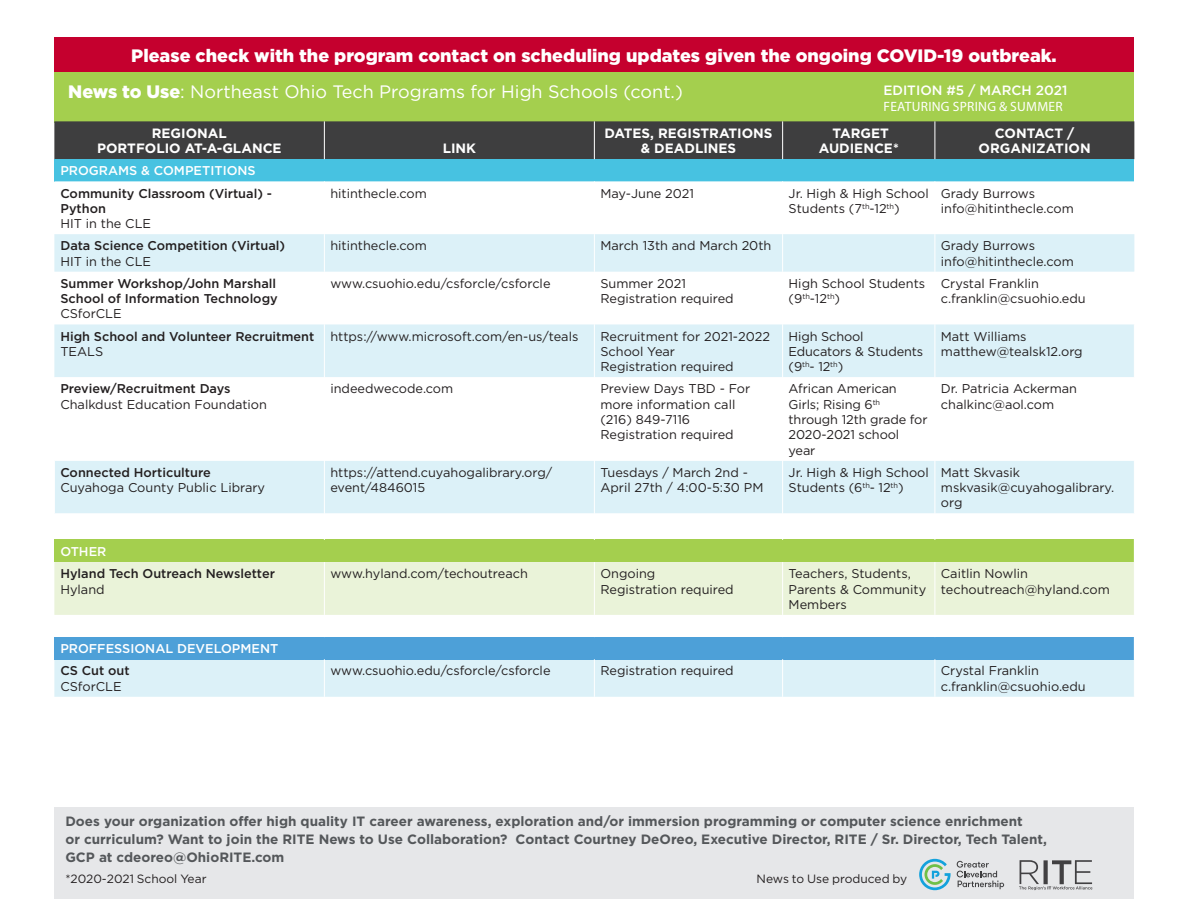
<style>
.page{position:relative;width:1188px;height:918px;background:#fff}
.page>*{position:absolute;margin:0;border:0;box-sizing:border-box;transform-origin:0 0}
.t1{font:900 18px "Gotham";color:#fff}
.t2{font:18px "Gotham";color:#fff}
.t3{font:700 13.5px/18px "Gotham";color:#54575a}
.Pa0{font:700 13.5px/15px "Gotham";color:#fff;text-align:center}
.t4{font:13.5px "Myriad Pro";letter-spacing:.02em;color:#fff}
.t5{font:500 13.5px "Gotham";color:#fff}
.body{font:12.75px/15.3px "Gotham";color:#231f20}
.body-2{font:500 12.75px/15.3px "Gotham";color:#231f20}
.t6{font:500 12.75px "Gotham";color:#fff}
.t7{font:12px "Gotham";color:#231f20}
.s1{font-weight:900}
.s2{font-weight:400}
.s3{font-weight:500}
</style>
<div class="page">
<div style="left:54px;top:54px;width:1080px;height:68px;background:#a4cf4e"></div>
<div style="left:54px;top:121px;width:1080px;height:38px;background:#3e3e3f"></div>
<div style="left:54px;top:159px;width:1080px;height:22px;background:#47c2e1"></div>
<svg style="left:54px;top:181px;width:1080px;height:1px"></svg>
<svg style="left:54px;top:234px;width:1080px;height:463px;fill:#dcf1f8"></svg>
<svg style="left:54px;top:377px;width:1080px;height:260px"></svg>
<div style="left:54px;top:540px;width:1080px;height:22px;background:#a4cf4e"></div>
<div style="left:54px;top:562px;width:1080px;height:53px;background:#eaf3d9"></div>
<div style="left:54px;top:637px;width:1080px;height:22px;background:#4da0d8"></div>
<hr style="left:324px;top:121px;width:1px;height:38px;background:#fff">
<hr style="left:594px;top:121px;width:1px;height:38px;background:#fff">
<hr style="left:782px;top:121px;width:1px;height:38px;background:#fff">
<hr style="left:935px;top:121px;width:1px;height:38px;background:#fff">
<hr style="left:324px;top:181px;width:1px;height:53px;background:#fff">
<hr style="left:594px;top:181px;width:1px;height:53px;background:#fff">
<hr style="left:782px;top:181px;width:1px;height:53px;background:#fff">
<hr style="left:935px;top:181px;width:1px;height:53px;background:#fff">
<hr style="left:324px;top:234px;width:1px;height:38px;background:#fff">
<hr style="left:594px;top:234px;width:1px;height:38px;background:#fff">
<hr style="left:782px;top:234px;width:1px;height:38px;background:#fff">
<hr style="left:935px;top:234px;width:1px;height:38px;background:#fff">
<svg style="left:324px;top:615px;width:1px;height:22px"></svg>
<svg style="left:594px;top:615px;width:1px;height:22px"></svg>
<svg style="left:782px;top:615px;width:1px;height:22px"></svg>
<svg style="left:935px;top:615px;width:1px;height:22px"></svg>
<hr style="left:324px;top:562px;width:1px;height:53px;background:#fff">
<hr style="left:594px;top:562px;width:1px;height:53px;background:#fff">
<hr style="left:782px;top:562px;width:1px;height:53px;background:#fff">
<hr style="left:935px;top:562px;width:1px;height:53px;background:#fff">
<hr style="left:324px;top:272px;width:1px;height:52px;background:#fff">
<hr style="left:594px;top:272px;width:1px;height:52px;background:#fff">
<hr style="left:782px;top:272px;width:1px;height:52px;background:#fff">
<hr style="left:935px;top:272px;width:1px;height:52px;background:#fff">
<hr style="left:324px;top:377px;width:1px;height:84px;background:#fff">
<hr style="left:594px;top:377px;width:1px;height:84px;background:#fff">
<hr style="left:782px;top:377px;width:1px;height:84px;background:#fff">
<hr style="left:935px;top:377px;width:1px;height:84px;background:#fff">
<hr style="left:54px;top:461px;width:1px;height:52px;background:#fff">
<hr style="left:324px;top:461px;width:1px;height:52px;background:#fff">
<hr style="left:594px;top:461px;width:1px;height:52px;background:#fff">
<hr style="left:782px;top:461px;width:1px;height:52px;background:#fff">
<hr style="left:935px;top:461px;width:1px;height:52px;background:#fff">
<svg style="left:324px;top:513px;width:1px;height:27px"></svg>
<svg style="left:594px;top:513px;width:1px;height:27px"></svg>
<svg style="left:782px;top:513px;width:1px;height:27px"></svg>
<svg style="left:935px;top:513px;width:1px;height:27px"></svg>
<hr style="left:324px;top:659px;width:1px;height:38px;background:#fff">
<hr style="left:594px;top:659px;width:1px;height:38px;background:#fff">
<hr style="left:782px;top:659px;width:1px;height:38px;background:#fff">
<hr style="left:935px;top:659px;width:1px;height:38px;background:#fff">
<hr style="left:324px;top:324px;width:1px;height:53px;background:#fff">
<hr style="left:594px;top:324px;width:1px;height:53px;background:#fff">
<hr style="left:782px;top:324px;width:1px;height:53px;background:#fff">
<hr style="left:935px;top:324px;width:1px;height:53px;background:#fff">
<div style="left:54px;top:807px;width:1080px;height:92px;background:#e6e7e9"></div>
<img style="left:1020px;top:860px;width:72px;height:24px">
<img style="left:1044px;top:860px;width:27px;height:24px">
<img style="left:1019px;top:886px;width:73px;height:3px">
<svg style="left:957px;top:861px;width:47px;height:28px"></svg>
<svg style="left:919px;top:859px;width:32px;height:31px"></svg>
<div style="left:54px;top:38px;width:1080px;height:34px;background:#c5002e"></div>
<p class="t1" style="left:131px;top:43px;width:927px">Please check with the program contact on scheduling updates given the ongoing COVID-19 outbreak.</p>
<p class="t2" style="left:68px;top:81px;width:616px"><span class="s1">News to Use</span>: Northeast Ohio Tech Programs for High Schools (cont.)</p>
<p class="t5" style="left:883px;top:81px;width:186px">EDITION #5 / MARCH 2021</p>
<p class="t4" style="left:884px;top:98px;width:181px">FEATURING SPRING &amp; SUMMER</p>
<p class="Pa0" style="left:97px;top:126px;width:186px">REGIONAL<br>PORTFOLIO AT-A-GLANCE</p>
<p class="Pa0" style="left:604px;top:126px;width:170px">DATES, REGISTRATIONS &amp; DEADLINES</p>
<p class="Pa0" style="left:819px;top:126px;width:82px">TARGET<br>AUDIENCE*</p>
<p class="Pa0" style="left:979px;top:126px;width:114px">CONTACT /<br>ORGANIZATION</p>
<p class="Pa0" style="left:443px;top:141px;width:35px">LINK</p>
<p class="t6" style="left:60px;top:163px;width:197px">PROGRAMS &amp; COMPETITIONS</p>
<p class="body-2" style="left:60px;top:185px;width:213px">Community Classroom (Virtual) -<br>Python<br><span class="s2">HIT in the CLE</span></p>
<p class="body" style="left:330px;top:185px;width:98px">hitinthecle.com</p>
<p class="body" style="left:600px;top:185px;width:95px">May-June 2021</p>
<p class="body" style="left:789px;top:185px;width:142px">Jr. High &amp; High School<br>Students (7<sup>th</sup>-12<sup>th</sup>)</p>
<p class="body" style="left:941px;top:185px;width:134px">Grady Burrows info@hitinthecle.com</p>
<p class="body-2" style="left:60px;top:238px;width:226px">Data Science Competition (Virtual)<br><span class="s2">HIT in the CLE</span></p>
<p class="body" style="left:330px;top:238px;width:98px">hitinthecle.com</p>
<p class="body" style="left:600px;top:238px;width:173px">March 13th and March 20th</p>
<p class="body" style="left:941px;top:238px;width:134px">Grady Burrows info@hitinthecle.com</p>
<p class="body-2" style="left:60px;top:276px;width:219px">Summer Workshop/John Marshall<br>School of Information Technology</p>
<p class="body" style="left:60px;top:306px;width:63px">CSforCLE</p>
<p class="body" style="left:330px;top:275px;width:222px">www.csuohio.edu/csforcle/csforcle</p>
<p class="body" style="left:600px;top:275px;width:135px">Summer 2021<br>Registration required</p>
<p class="body" style="left:789px;top:275px;width:138px">High School Students (9<sup>th</sup>-12<sup>th</sup>)</p>
<p class="body" style="left:941px;top:275px;width:146px">Crystal Franklin c.franklin@csuohio.edu</p>
<p class="body-2" style="left:60px;top:328px;width:256px">High School and Volunteer Recruitment</p>
<p class="body" style="left:60px;top:344px;width:44px">TEALS</p>
<p class="body-2" style="left:60px;top:381px;width:172px">Preview/Recruitment Days</p>
<p class="body" style="left:60px;top:396px;width:208px">Chalkdust Education Foundation</p>
<p class="body" style="left:330px;top:328px;width:250px">https://www.microsoft.com/en-us/teals</p>
<p class="body" style="left:600px;top:328px;width:171px">Recruitment for 2021-2022<br>School Year<br>Registration required</p>
<p class="body" style="left:789px;top:328px;width:136px">High School<br>Educators &amp; Students (9<sup>th</sup>- 12<sup>th</sup>)</p>
<p class="body" style="left:941px;top:328px;width:87px">Matt Williams</p>
<p class="body" style="left:941px;top:344px;width:143px">matthew@tealsk12.org</p>
<p class="body" style="left:330px;top:381px;width:124px">indeedwecode.com</p>
<p class="body" style="left:600px;top:381px;width:151px">Preview Days TBD - For more information call</p>
<p class="body" style="left:600px;top:412px;width:135px">(216) 849-7116<br>Registration required</p>
<p class="body" style="left:789px;top:381px;width:140px">African American<br>Girls; Rising 6<sup>th </sup>through 12th grade for<br>2020-2021 school year</p>
<p class="body" style="left:941px;top:381px;width:138px">Dr. Patricia Ackerman</p>
<p class="body" style="left:941px;top:396px;width:115px">chalkinc@aol.com</p>
<p class="body" style="left:60px;top:464px;width:206px"><span class="s3">Connected Horticulture<br></span>Cuyahoga County Public Library</p>
<p class="body" style="left:330px;top:464px;width:224px">https://attend.cuyahogalibrary.org/ event/4846015</p>
<p class="body" style="left:600px;top:464px;width:165px">Tuesdays / March 2nd -<br>April 27th / 4:00-5:30 PM</p>
<p class="body" style="left:789px;top:464px;width:142px">Jr. High &amp; High School<br>Students (6<sup>th</sup>- 12<sup>th</sup>)</p>
<p class="body" style="left:941px;top:464px;width:175px">Matt Skvasik mskvasik@cuyahogalibrary. org</p>
<p class="t6" style="left:60px;top:543px;width:48px">OTHER</p>
<p class="body-2" style="left:60px;top:566px;width:216px">Hyland Tech Outreach Newsletter<br><span class="s2">Hyland</span></p>
<p class="body" style="left:330px;top:566px;width:199px">www.hyland.com/techoutreach</p>
<p class="body" style="left:600px;top:566px;width:57px">Ongoing</p>
<p class="body" style="left:789px;top:566px;width:139px">Teachers, Students,<br>Parents &amp; Community<br>Members</p>
<p class="body" style="left:941px;top:566px;width:170px">Caitlin Nowlin techoutreach@hyland.com</p>
<p class="body" style="left:600px;top:581px;width:135px">Registration required</p>
<p class="t6" style="left:60px;top:640px;width:220px">PROFFESSIONAL DEVELOPMENT</p>
<p class="body-2" style="left:60px;top:663px;width:71px">CS Cut out</p>
<p class="body" style="left:60px;top:678px;width:63px">CSforCLE</p>
<p class="body" style="left:330px;top:663px;width:222px">www.csuohio.edu/csforcle/csforcle</p>
<p class="body" style="left:600px;top:663px;width:135px">Registration required</p>
<p class="body" style="left:941px;top:663px;width:146px">Crystal Franklin c.franklin@csuohio.edu</p>
<p class="t3" style="left:65px;top:812px;width:983px">Does your organization offer high quality IT career awareness, exploration and/or immersion programming or computer science enrichment<br>or curriculum? Want to join the RITE News to Use Collaboration? Contact Courtney DeOreo, Executive Director, RITE / Sr. Director, Tech Talent,<br>GCP at cdeoreo@OhioRITE.com</p>
<p class="t7" style="left:757px;top:871px;width:152px">News to Use produced by</p>
<p class="t7" style="left:65px;top:871px;width:143px">*2020-2021 School Year</p>
</div>
